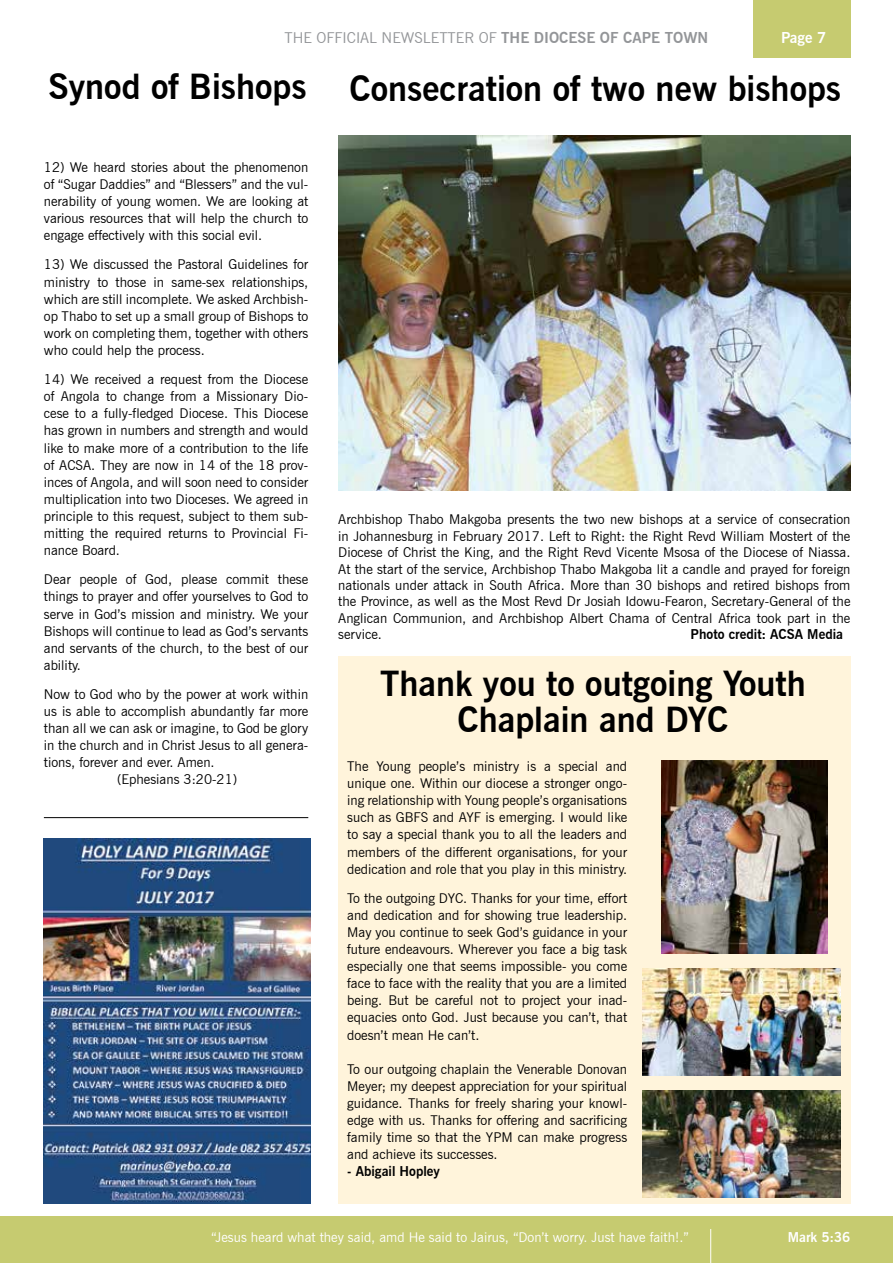
<style>
.page{position:relative;width:893px;height:1263px;background:#fff}
.page>*{position:absolute;margin:0;border:0;box-sizing:border-box;transform-origin:0 0}
.t1{font:700 34.5px/36px "News Gothic BT";color:#000;text-align:center}
.t2{font:15px "News Gothic BT";color:#939598}
.t3{font:700 15px "News Gothic BT";color:#fff}
.t4{font:13.5px/17.1px "News Gothic BT";color:#000;text-align:justify}
.t5{font:13.5px "News Gothic BT";color:#fff}
.t6{font:700 13.5px "News Gothic BT";color:#000}
.t7{font:700 13.5px "News Gothic BT";color:#fff}
.s1{font-weight:700}
</style>
<div class="page">
<div style="left:753px;top:0;width:97px;height:57px;background:#c6cb70"></div>
<div style="left:0;top:1216px;width:893px;height:47px;background:#c6cb70"></div>
<hr style="left:710px;top:1229px;width:1px;height:34px;background:#fff">
<img style="left:339px;top:136px;width:511px;height:355px">
<div style="left:339px;top:656px;width:512px;height:547px;background:#fff4db"></div>
<img style="left:43px;top:839px;width:267px;height:364px">
<hr style="left:44px;top:817px;width:264px;height:1px;background:#000">
<img style="left:661px;top:761px;width:166px;height:192px">
<img style="left:642px;top:968px;width:199px;height:107px">
<img style="left:642px;top:1090px;width:199px;height:107px">
<p class="t2" style="left:285px;top:29px;width:425px">THE OFFICIAL NEWSLETTER OF <span class="s1">THE DIOCESE OF CAPE TOWN</span></p>
<p class="t3" style="left:781px;top:29px;width:47px">Page 7</p>
<h1 class="t1" style="left:49px;top:68px;width:259px">Synod of Bishops</h1>
<p class="t4" style="left:44px;top:158px;width:266px">12) We heard stories about the phenomenon of “Sugar Daddies” and “Blessers” and the vul&shy;nerability of young women. We are looking at various resources that will help the church to engage effectively with this social evil.</p>
<p class="t4" style="left:44px;top:256px;width:266px">13) We discussed the Pastoral Guidelines for ministry to those in same-sex relationships, which are still incomplete. We asked Archbish&shy;op Thabo to set up a small group of Bishops to work on completing them, together with others who could help the process.</p>
<p class="t4" style="left:44px;top:371px;width:266px">14) We received a request from the Diocese of Angola to change from a Missionary Dio&shy;cese to a fully-fledged Diocese. This Diocese has grown in numbers and strength and would like to make more of a contribution to the life of ACSA. They are now in 14 of the 18 prov&shy;inces of Angola, and will soon need to consider multiplication into two Dioceses. We agreed in principle to this request, subject to them sub&shy;mitting the required returns to Provincial Fi&shy;nance Board.</p>
<p class="t4" style="left:44px;top:571px;width:266px">Dear people of God, please commit these things to prayer and offer yourselves to God to serve in God’s mission and ministry. We your Bishops will continue to lead as God’s servants and servants of the church, to the best of our ability.</p>
<p class="t4" style="left:44px;top:685px;width:266px">Now to God who by the power at work within</p>
<p class="t4" style="left:44px;top:703px;width:266px">us is able to accomplish abundantly far more</p>
<p class="t4" style="left:44px;top:720px;width:266px">than all we can ask or imagine, to God be glory</p>
<p class="t4" style="left:44px;top:737px;width:266px">in the church and in Christ Jesus to all genera-</p>
<p class="t4" style="left:44px;top:754px;width:172px">tions, forever and ever. Amen.</p>
<p class="t4" style="left:117px;top:771px;width:122px">(Ephesians 3:20-21)</p>
<h1 class="t1" style="left:350px;top:70px;width:493px">Consecration of two new bishops</h1>
<p class="t4" style="left:338px;top:511px;width:514px;line-height:16.5px">Archbishop Thabo Makgoba presents the two new bishops at a service of consecration in Johannesburg in February 2017. Left to Right: the Right Revd William Mostert of the Diocese of Christ the King, and the Right Revd Vicente Msosa of the Diocese of Niassa.<br>At the start of the service, Archbishop Thabo Makgoba lit a candle and prayed for foreign nationals under attack in South Africa. More than 30 bishops and retired bishops from the Province, as well as the Most Revd Dr Josiah Idowu-Fearon, Secretary-General of the Anglican Communion, and Archbishop Albert Chama of Central Africa took part in the service.</p>
<p class="t6" style="left:691px;top:626px;width:154px">Photo credit: ACSA Media</p>
<h1 class="t1" style="left:380px;top:665px;width:427px">Thank you to outgoing Youth<br>Chaplain and DYC</h1>
<p class="t4" style="left:347px;top:757px;width:281px">The Young people’s ministry is a special and unique one. Within our diocese a stronger ongo&shy;ing relationship with Young people’s organisations such as GBFS and AYF is emerging. I would like to say a special thank you to all the leaders and members of the different organisations, for your dedication and role that you play in this ministry.</p>
<p class="t4" style="left:347px;top:889px;width:281px">To the outgoing DYC. Thanks for your time, effort and dedication and for showing true leadership.<br>May you continue to seek God’s guidance in your future endeavours. Wherever you face a big task especially one that seems impossible- you come face to face with the reality that you are a limited being. But be careful not to project your inad&shy;equacies onto God. Just because you can’t, that doesn’t mean He can’t.</p>
<p class="t4" style="left:347px;top:1060px;width:281px">To our outgoing chaplain the Venerable Donovan Meyer; my deepest appreciation for your spiritual guidance. Thanks for freely sharing your knowl&shy;edge with us. Thanks for offering and sacrificing family time so that the YPM can make progress and achieve its successes.</p>
<p class="t6" style="left:347px;top:1163px;width:94px">- Abigail Hopley</p>
<p class="t5" style="left:211px;top:1229px;width:479px">“Jesus heard what they said, amd He said to Jairus, “Don’t worry. Just have faith!.”</p>
<p class="t7" style="left:788px;top:1228px;width:64px">Mark 5:36</p>
</div>
